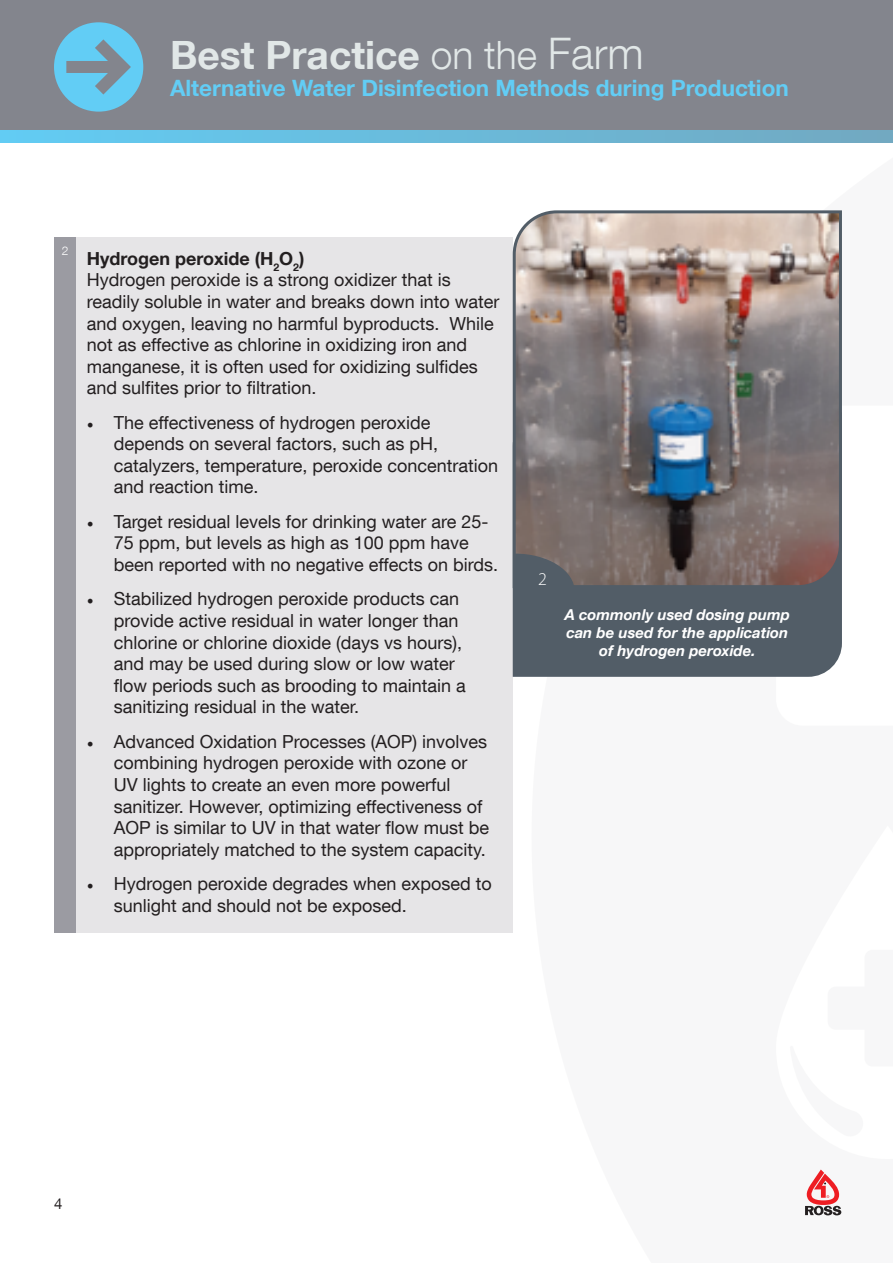
<style>
.page{position:relative;width:893px;height:1263px;background:#fff}
.page>*{position:absolute;margin:0;border:0;box-sizing:border-box;transform-origin:0 0}
.t1{font:700 39px "Helvetica Neue LT Com";color:#e1e7e7}
.t2{font:700 22.5px "Helvetica Neue LT Com";color:#62cdf5}
.t3{font:18px/21.6px "Helvetica Neue LT Com";color:#231f20}
.t4{font:300 18px "Myriad Pro";color:#fff}
.t5{font:italic 700 15px/18px "Helvetica Neue LT Com";color:#fff;text-align:center}
.t6{font:15px "Helvetica Neue LT Com";color:#231f20}
.t7{font:300 12px "Helvetica Neue LT Com";color:#fff}
.s1{font-weight:300}
.s2{font-weight:300;font-size:43.5px}
.s3{font-weight:700}
.s4{font-family:"Minion Pro"}
</style>
<div class="page">
<svg style="left:805px;top:1169px;width:36px;height:46px"></svg>
<div style="left:0;top:0;width:893px;height:143px;background:#83858d"></div>
<div style="left:54px;top:22px;width:89px;height:90px;background:#62cdf5;border-radius:50%"></div>
<svg style="left:95px;top:27px;width:44px;height:80px"></svg>
<div style="left:66px;top:61px;width:52px;height:12px;background:#83858d"></div>
<svg style="left:0;top:131px;width:893px;height:12px"></svg>
<div style="left:54px;top:237px;width:22px;height:695px;background:#9b9ba2"></div>
<div style="left:76px;top:237px;width:437px;height:695px;background:#e6e5e7"></div>
<div style="left:512px;top:590px;width:330px;height:87px;background:#525d67"></div>
<svg style="left:512px;top:210px;width:330px;height:380px"></svg>
<svg style="left:515px;top:554px;width:60px;height:39px"></svg>
<h1 class="t1" style="left:170px;top:30px;width:475px">Best Practice <span class="s1">on the</span> <span class="s2">Farm</span></h1>
<p class="t2" style="left:170px;top:74px;width:620px">Alternative Water Disinfection Methods during Production</p>
<p class="t7" style="left:62px;top:243px;width:8px">2</p>
<p class="t3" style="left:87px;top:247px;width:414px"><span class="s3">Hydrogen peroxide (H</span><sub>2</sub><span class="s3">O</span><sub>2</sub><span class="s3">)<br></span>Hydrogen peroxide is a strong oxidizer that is readily soluble in water and breaks down into water and oxygen, leaving no harmful byproducts. While not as effective as chlorine in oxidizing iron and manganese, it is often used for oxidizing sulfides and sulfites prior to filtration.</p>
<p class="t3" style="left:114px;top:411px;width:386px;text-indent:-27px"><span class="s4">•</span> The effectiveness of hydrogen peroxide depends on several factors, such as pH, catalyzers, temperature, peroxide concentration and reaction time.</p>
<p class="t3" style="left:114px;top:510px;width:386px;text-indent:-27px"><span class="s4">•</span> Target residual levels for drinking water are 25-<br>75 ppm, but levels as high as 100 ppm have been reported with no negative effects on birds.</p>
<p class="t3" style="left:114px;top:588px;width:354px;text-indent:-27px"><span class="s4">•</span> Stabilized hydrogen peroxide products can provide active residual in water longer than chlorine or chlorine dioxide (days vs hours), and may be used during slow or low water flow periods such as brooding to maintain a sanitizing residual in the water.</p>
<p class="t3" style="left:114px;top:730px;width:377px;text-indent:-27px"><span class="s4">•</span> Advanced Oxidation Processes (AOP) involves combining hydrogen peroxide with ozone or UV lights to create an even more powerful sanitizer. However, optimizing effectiveness of AOP is similar to UV in that water flow must be appropriately matched to the system capacity.</p>
<p class="t3" style="left:114px;top:872px;width:380px;text-indent:-27px"><span class="s4">•</span> Hydrogen peroxide degrades when exposed to sunlight and should not be exposed.</p>
<p class="t4" style="left:538px;top:568px;width:10px">2</p>
<p class="t5" style="left:565px;top:605px;width:227px">A commonly used dosing pump can be used for the application of hydrogen peroxide.</p>
<p class="t6" style="left:54px;top:1194px;width:10px">4</p>
</div>
